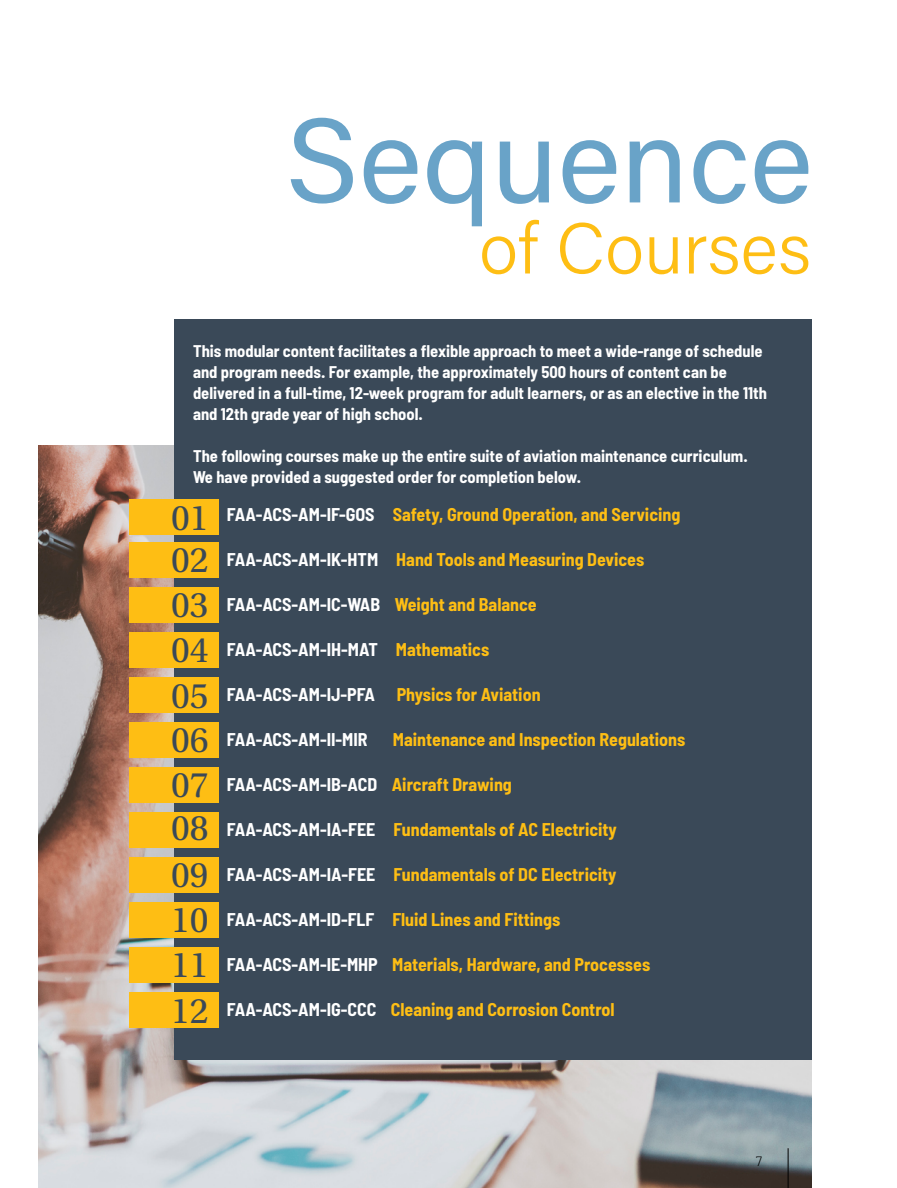
<style>
.page{position:relative;width:897px;height:1188px;background:#fff}
.page>*{position:absolute;margin:0;border:0;box-sizing:border-box;transform-origin:0 0}
.t1{font:120px "Acumin Pro";color:#69a3c8}
.t2{font:300 72px "Acumin Pro";letter-spacing:.005em;color:#febe14}
.t3{font:37.5px/44.8px "Utopia Std";color:#3a4958;text-align:justify}
.t4{font:700 semi-condensed 18px "Barlow";color:#febe14}
.t5{font:700 semi-condensed 18px "Barlow";color:#fff}
.t6{font:700 semi-condensed 16.5px/21px "Barlow";color:#fff}
.t7{font:300 13.5px "Barlow";color:#000}
.s1{color:#fff}
.s2{color:#febe14}
</style>
<div class="page">
<img style="left:39px;top:445px;width:772px;height:743px">
<div style="left:174px;top:319px;width:637px;height:740px;background:#3a4958"></div>
<div style="left:129px;top:499px;width:89px;height:35px;background:#febe14"></div>
<div style="left:129px;top:542px;width:89px;height:36px;background:#febe14"></div>
<div style="left:129px;top:587px;width:89px;height:36px;background:#febe14"></div>
<div style="left:129px;top:632px;width:89px;height:36px;background:#febe14"></div>
<div style="left:129px;top:677px;width:89px;height:36px;background:#febe14"></div>
<div style="left:129px;top:722px;width:89px;height:36px;background:#febe14"></div>
<div style="left:129px;top:767px;width:89px;height:36px;background:#febe14"></div>
<div style="left:129px;top:812px;width:89px;height:36px;background:#febe14"></div>
<div style="left:129px;top:857px;width:89px;height:36px;background:#febe14"></div>
<div style="left:129px;top:902px;width:89px;height:36px;background:#febe14"></div>
<div style="left:129px;top:947px;width:89px;height:36px;background:#febe14"></div>
<div style="left:129px;top:992px;width:89px;height:36px;background:#febe14"></div>
<hr style="left:787px;top:1148px;width:1px;height:40px;background:#000">
<h1 class="t1" style="left:286px;top:77px;width:528px">Sequence</h1>
<h2 class="t2" style="left:479px;top:199px;width:333px">of Courses</h2>
<p class="t6" style="left:193px;top:340px;width:575px">This modular content facilitates a flexible approach to meet a wide-range of schedule and program needs. For example, the approximately 500 hours of content can be delivered in a full-time, 12-week program for adult learners, or as an elective in the 11th and 12th grade year of high school.</p>
<p class="t6" style="left:193px;top:445px;width:556px">The following courses make up the entire suite of aviation maintenance curriculum.<br>We have provided a suggested order for completion below.</p>
<h3 class="t3" style="left:171px;top:496px;width:39px">01<br>02<br>03<br>04<br>05<br>06<br>07<br>08<br>09<br>10<br>11<br>12</h3>
<p class="t4" style="left:227px;top:503px;width:455px"><span class="s1">FAA-ACS-AM-IF-GOS</span> Safety, Ground Operation, and Servicing</p>
<p class="t4" style="left:227px;top:548px;width:419px"><span class="s1">FAA-ACS-AM-IK-HTM</span> Hand Tools and Measuring Devices</p>
<p class="t5" style="left:227px;top:593px;width:311px">FAA-ACS-AM-IC-WAB <span class="s2">Weight and Balance</span></p>
<p class="t5" style="left:227px;top:638px;width:264px">FAA-ACS-AM-IH-MAT <span class="s2">Mathematics</span></p>
<p class="t4" style="left:227px;top:683px;width:315px"><span class="s1">FAA-ACS-AM-IJ-PFA</span> Physics for Aviation</p>
<p class="t5" style="left:227px;top:728px;width:142px">FAA-ACS-AM-II-MIR</p>
<p class="t4" style="left:393px;top:728px;width:294px">Maintenance and Inspection Regulations</p>
<p class="t5" style="left:227px;top:773px;width:286px">FAA-ACS-AM-IB-ACD <span class="s2">Aircraft Drawing</span></p>
<p class="t4" style="left:227px;top:818px;width:391px"><span class="s1">FAA-ACS-AM-IA-FEE</span> Fundamentals of AC Electricity</p>
<p class="t4" style="left:227px;top:863px;width:391px"><span class="s1">FAA-ACS-AM-IA-FEE</span> Fundamentals of DC Electricity</p>
<p class="t4" style="left:227px;top:908px;width:335px"><span class="s1">FAA-ACS-AM-ID-FLF</span> Fluid Lines and Fittings</p>
<p class="t4" style="left:227px;top:953px;width:425px"><span class="s1">FAA-ACS-AM-IE-MHP</span> Materials, Hardware, and Processes</p>
<p class="t4" style="left:227px;top:998px;width:389px"><span class="s1">FAA-ACS-AM-IG-CCC</span> Cleaning and Corrosion Control</p>
<p class="t7" style="left:755px;top:1153px;width:8px">7</p>
</div>
